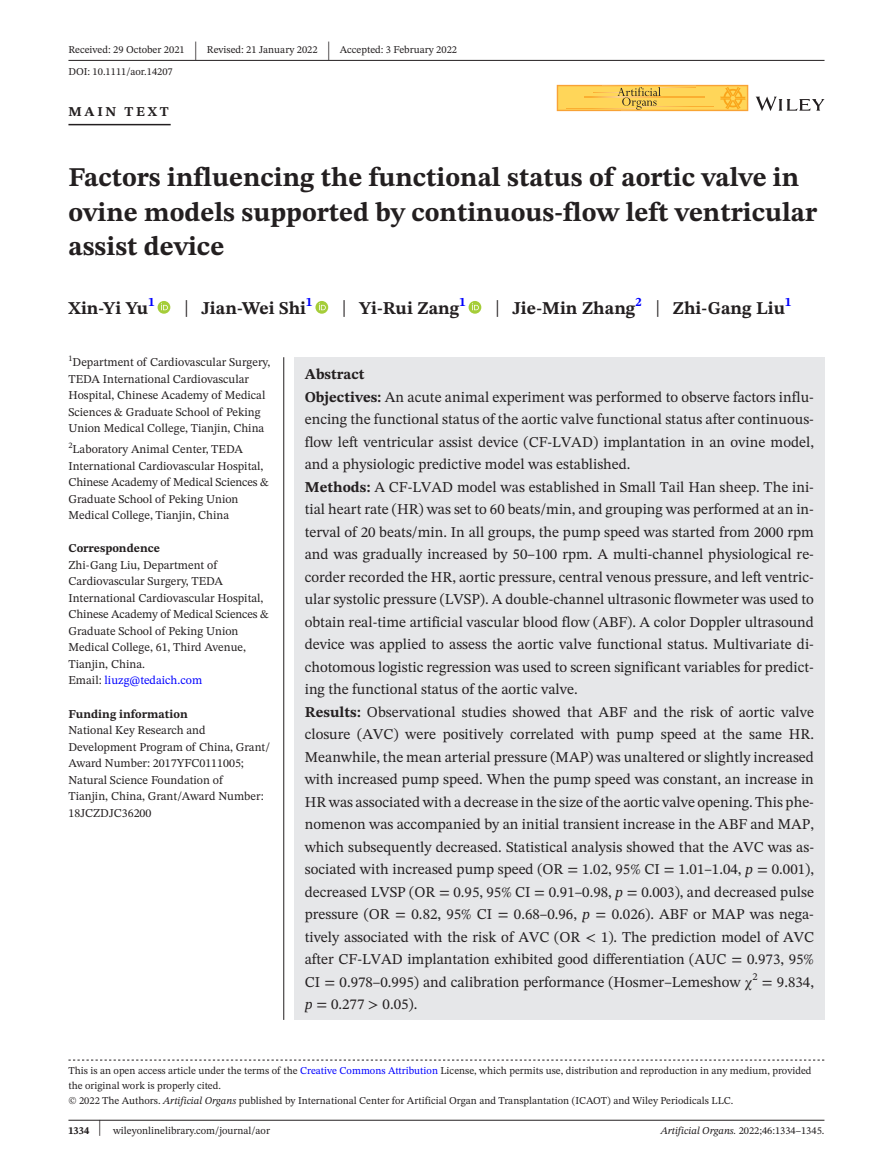
<style>
.page{position:relative;width:893px;height:1174px;background:#fff}
.page>*{position:absolute;margin:0;border:0;box-sizing:border-box;transform-origin:0 0}
.t1{font:700 27px/34.5px "STIX Two Text";color:#231f20}
.t2{font:25.65px "STIX Two Text";color:#231f20;scale:.49 1}
.t3{font:700 18px "STIX Two Text";color:#231f20}
.t4{font:15px/22.5px "STIX Two Text";color:#231f20}
.t5{font:700 13.5px "STIX Two Text";letter-spacing:.2em;color:#231f20}
.t6{font:12px/16.5px "STIX Two Text";color:#231f20}
.t7{font:700 12px "STIX Two Text";color:#231f20}
.t8{font:10.5px/15px "STIX Two Text";color:#231f20}
.s1{font-weight:400;font-size:23.4px}
.s2{color:#00f}
.s3{font-weight:700}
.s4{font-style:italic}
.s5{font-family:"STIX"}
.s6{font-size:22.2px}
</style>
<div class="page">
<hr style="left:68px;top:1119px;width:756px;height:1px;background:#231f20">
<svg style="left:756px;top:97px;width:68px;height:14px"></svg>
<svg style="left:557px;top:85px;width:191px;height:26px;background:#f6c64f"></svg>
<hr style="left:68px;top:60px;width:756px;height:1px;background:#231f20">
<hr style="left:68px;top:124px;width:103px;height:1px;background:#231f20">
<svg style="left:158px;top:301px;width:12px;height:13px"></svg>
<svg style="left:161px;top:303px;width:7px;height:7px"></svg>
<svg style="left:315px;top:301px;width:13px;height:13px"></svg>
<svg style="left:319px;top:303px;width:7px;height:7px"></svg>
<svg style="left:469px;top:301px;width:12px;height:13px"></svg>
<svg style="left:472px;top:303px;width:7px;height:7px"></svg>
<svg style="left:68px;top:1059px;width:756px;height:1px"></svg>
<div style="left:294px;top:357px;width:530px;height:663px;background:#e6e7e9"></div>
<hr style="left:283px;top:357px;width:1px;height:663px;background:#231f20">
<p class="t8" style="left:68px;top:42px;width:118px">Received: 29 October 2021</p>
<h2 class="t2" style="left:194px;top:32px;width:8px">|</h2>
<p class="t8" style="left:207px;top:42px;width:112px">Revised: 21 January 2022</p>
<h2 class="t2" style="left:327px;top:32px;width:8px">|</h2>
<p class="t8" style="left:340px;top:42px;width:119px">Accepted: 3 February 2022</p>
<p class="t8" style="left:68px;top:64px;width:106px">DOI: 10.1111/aor.14207</p>
<p class="t5" style="left:68px;top:101px;width:102px">MAIN TEXT</p>
<h1 class="t1" style="left:68px;top:161px;width:750px">Factors influencing the functional status of aortic valve in ovine models supported by continuous-flow left ventricular assist device</h1>
<p class="t3" style="left:68px;top:295px;width:88px">Xin-Yi Yu<sup>1</sup></p>
<p class="t3" style="left:184px;top:295px;width:130px"><span class="s1">|</span> Jian-Wei Shi<sup>1</sup></p>
<p class="t3" style="left:342px;top:295px;width:125px"><span class="s1">|</span> Yi-Rui Zang<sup>1</sup></p>
<p class="t3" style="left:495px;top:295px;width:298px"><span class="s1">|</span> Jie-Min Zhang<sup>2</sup> <span class="s1">|</span> Zhi-Gang Liu<sup>1</sup></p>
<p class="t6" style="left:68px;top:354px;width:203px"><sup>1</sup>Department of Cardiovascular Surgery, TEDA International Cardiovascular Hospital, Chinese Academy of Medical Sciences &amp; Graduate School of Peking Union Medical College, Tianjin, China</p>
<p class="t6" style="left:68px;top:441px;width:202px"><sup>2</sup>Laboratory Animal Center, TEDA International Cardiovascular Hospital, Chinese Academy of Medical Sciences &amp; Graduate School of Peking Union Medical College, Tianjin, China</p>
<p class="t7" style="left:68px;top:540px;width:93px">Correspondence</p>
<p class="t6" style="left:68px;top:556px;width:202px">Zhi-Gang Liu, Department of<br>Cardiovascular Surgery, TEDA<br>International Cardiovascular Hospital,<br>Chinese Academy of Medical Sciences &amp;<br>Graduate School of Peking Union<br>Medical College, 61, Third Avenue,<br>Tianjin, China.<br>Email: <span class="s2">liuzg@tedaich.com</span></p>
<p class="t7" style="left:68px;top:705px;width:121px">Funding information</p>
<p class="t6" style="left:68px;top:721px;width:203px">National Key Research and<br>Development Program of China, Grant/<br>Award Number: 2017YFC0111005;<br>Natural Science Foundation of<br>Tianjin, China, Grant/Award Number:<br>18JCZDJC36200</p>
<p class="t4" style="left:305px;top:363px;width:511px"><span class="s3">Abstract<br>Objectives:</span> An acute animal experiment was performed to observe factors influ&shy;encing the functional status of the aortic valve functional status after continuous&shy;flow left ventricular assist device (CF-LVAD) implantation in an ovine model, and a physiologic predictive model was established.<br><span class="s3">Methods:</span> A CF-LVAD model was established in Small Tail Han sheep. The ini&shy;tial heart rate (HR) was set to 60 beats/min, and grouping was performed at an in&shy;terval of 20 beats/min. In all groups, the pump speed was started from 2000 rpm and was gradually increased by 50–100 rpm. A multi-channel physiological re&shy;corder recorded the HR, aortic pressure, central venous pressure, and left ventric&shy;ular systolic pressure (LVSP). A double-channel ultrasonic flowmeter was used to obtain real-time artificial vascular blood flow (ABF). A color Doppler ultrasound device was applied to assess the aortic valve functional status. Multivariate di&shy;chotomous logistic regression was used to screen significant variables for predict&shy;ing the functional status of the aortic valve.<br><span class="s3">Results:</span> Observational studies showed that ABF and the risk of aortic valve closure (AVC) were positively correlated with pump speed at the same HR.<br>Meanwhile, the mean arterial pressure (MAP) was unaltered or slightly increased with increased pump speed. When the pump speed was constant, an increase in HR was associated with a decrease in the size of the aortic valve opening. This phe&shy;nomenon was accompanied by an initial transient increase in the ABF and MAP, which subsequently decreased. Statistical analysis showed that the AVC was as&shy;sociated with increased pump speed (OR = 1.02, 95% CI = 1.01–1.04, <span class="s4">p</span> = 0.001), decreased LVSP (OR = 0.95, 95% CI = 0.91–0.98, <span class="s4">p</span> = 0.003), and decreased pulse pressure (OR = 0.82, 95% CI = 0.68–0.96, <span class="s4">p</span> = 0.026). ABF or MAP was nega&shy;tively associated with the risk of AVC (OR &lt; 1). The prediction model of AVC after CF-LVAD implantation exhibited good differentiation (AUC = 0.973, 95% CI = 0.978–0.995) and calibration performance (Hosmer–Lemeshow <span class="s5">χ</span><sup>2</sup> = 9.834, <span class="s4">p</span> = 0.277 &gt; 0.05).</p>
<p class="t8" style="left:68px;top:1063px;width:745px">This is an open access article under the terms of the <span class="s2">Creative Commons Attribution</span> License, which permits use, distribution and reproduction in any medium, provided the original work is properly cited.<br>© 2022 The Authors. <span class="s4">Artificial Organs</span> published by International Center for Artificial Organ and Transplantation (ICAOT) and Wiley Periodicals LLC.</p>
<p class="t8" style="left:68px;top:1123px;width:203px"><span class="s3">1334</span> <span class="s6">|</span> wileyonlinelibrary.com/journal/aor</p>
<p class="t8" style="left:661px;top:1123px;width:165px"><span class="s4">Artificial Organs.</span> 2022;46:1334–1345.</p>
</div>
